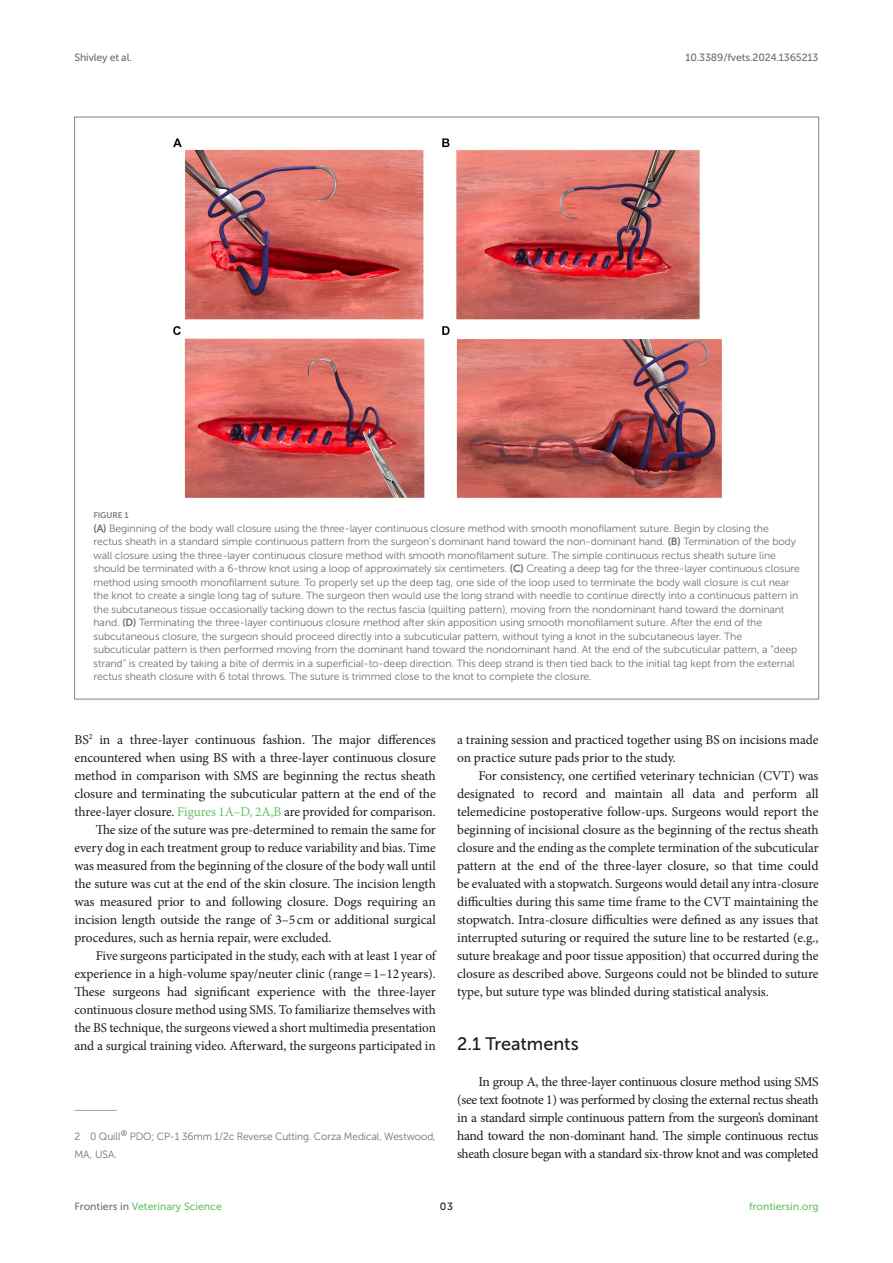
<style>
.page{position:relative;width:893px;height:1263px;background:#fff}
.page>*{position:absolute;margin:0;border:0;box-sizing:border-box;transform-origin:0 0}
.HEAD_2{font:18px "Museo Sans 500";color:#1b1c1b}
.TEXT{font:13.5px/18px "Minion Pro";letter-spacing:-.005em;color:#1b1c1b;text-align:justify}
.TEXT_FLUSH{font:13.5px/18px "Minion Pro";letter-spacing:-.025em;color:#1b1c1b;text-align:justify}
.FIG_LEG{font:10.5px/13.5px "Museo Sans 300";letter-spacing:-.01em;color:#706f70}
.FOOTNOTE{font:10.5px/18px "Museo Sans 300";letter-spacing:-.01em;color:#706f70}
.t1{font:10.5px "Museo Sans 500";color:#65c161}
.t2{font:10.5px "Museo Sans 500";letter-spacing:-.015em;color:#706f70}
.t3{font:10.5px "Museo Sans 500";color:#1b1c1b}
.FIG_HD{font:8.25px "Museo Sans 700";letter-spacing:-.01em;color:#7e7f7f}
.s1{font-family:"Museo Sans 700"}
.s2{color:#65c161}
.s3{font-family:"Minion Pro";font-size:22.5px;color:#7e7f7f}
.s4{color:#706f70}
</style>
<div class="page">
<hr style="left:74px;top:1110px;width:43px;height:1px;background:#a2a3a3">
<img style="left:173px;top:138px;width:549px;height:360px">
<p class="t2" style="left:74px;top:51px;width:59px">Shivley et al.</p>
<p class="t2" style="left:685px;top:51px;width:134px">10.3389/fvets.2024.1365213</p>
<p class="FIG_HD" style="left:94px;top:511px;width:37px">FIGURE 1</p>
<p class="FIG_LEG" style="left:94px;top:521px;width:708px"><span class="s1">(A)</span> Beginning of the body wall closure using the three-layer continuous closure method with smooth monofilament suture. Begin by closing the rectus sheath in a standard simple continuous pattern from the surgeon’s dominant hand toward the non-dominant hand. <span class="s1">(B)</span> Termination of the body wall closure using the three-layer continuous closure method with smooth monofilament suture. The simple continuous rectus sheath suture line should be terminated with a 6-throw knot using a loop of approximately six centimeters. <span class="s1">(C)</span> Creating a deep tag for the three-layer continuous closure method using smooth monofilament suture. To properly set up the deep tag, one side of the loop used to terminate the body wall closure is cut near the knot to create a single long tag of suture. The surgeon then would use the long strand with needle to continue directly into a continuous pattern in the subcutaneous tissue occasionally tacking down to the rectus fascia (quilting pattern), moving from the nondominant hand toward the dominant hand. <span class="s1">(D)</span> Terminating the three-layer continuous closure method after skin apposition using smooth monofilament suture. After the end of the subcutaneous closure, the surgeon should proceed directly into a subcuticular pattern, without tying a knot in the subcutaneous layer. The subcuticular pattern is then performed moving from the dominant hand toward the nondominant hand. At the end of the subcuticular pattern, a “deep strand” is created by taking a bite of dermis in a superficial-to-deep direction. This deep strand is then tied back to the initial tag kept from the external rectus sheath closure with 6 total throws. The suture is trimmed close to the knot to complete the closure.</p>
<p class="TEXT" style="left:74px;top:731px;width:363px">BS<sup>2</sup> in a three-layer continuous fashion. The major differences encountered when using BS with a three-layer continuous closure method in comparison with SMS are beginning the rectus sheath closure and terminating the subcuticular pattern at the end of the three-layer closure. <span class="s2">Figures 1A–D, 2A,B</span> are provided for comparison.</p>
<p class="TEXT" style="left:74px;top:821px;width:363px;text-indent:21px">The size of the suture was pre-determined to remain the same for every dog in each treatment group to reduce variability and bias. Time was measured from the beginning of the closure of the body wall until the suture was cut at the end of the skin closure. The incision length was measured prior to and following closure. Dogs requiring an incision length outside the range of 3–5cm or additional surgical procedures, such as hernia repair, were excluded.</p>
<p class="TEXT" style="left:74px;top:947px;width:363px;text-indent:21px">Five surgeons participated in the study, each with at least 1year of experience in a high-volume spay/neuter clinic (range=1–12years).<br>These surgeons had significant experience with the three-layer continuous closure method using SMS. To familiarize themselves with the BS technique, the surgeons viewed a short multimedia presentation and a surgical training video. Afterward, the surgeons participated in</p>
<p class="FOOTNOTE" style="left:74px;top:1127px;width:363px">2 0 Quill<span class="s3">®</span> PDO; CP-1 36 mm 1/2c Reverse Cutting. Corza Medical, Westwood,<br>MA, USA.</p>
<p class="TEXT" style="left:457px;top:731px;width:363px">a training session and practiced together using BS on incisions made on practice suture pads prior to the study.</p>
<p class="TEXT" style="left:457px;top:767px;width:363px;text-indent:21px">For consistency, one certified veterinary technician (CVT) was designated to record and maintain all data and perform all telemedicine postoperative follow-ups. Surgeons would report the beginning of incisional closure as the beginning of the rectus sheath closure and the ending as the complete termination of the subcuticular pattern at the end of the three-layer closure, so that time could be evaluated with a stopwatch. Surgeons would detail any intra-closure difficulties during this same time frame to the CVT maintaining the stopwatch. Intra-closure difficulties were defined as any issues that interrupted suturing or required the suture line to be restarted (e.g., suture breakage and poor tissue apposition) that occurred during the closure as described above. Surgeons could not be blinded to suture type, but suture type was blinded during statistical analysis.</p>
<p class="HEAD_2" style="left:457px;top:1034px;width:123px">2.1 Treatments</p>
<p class="TEXT_FLUSH" style="left:457px;top:1073px;width:363px;text-indent:21px">In group A, the three-layer continuous closure method using SMS (see text footnote 1) was performed by closing the external rectus sheath in a standard simple continuous pattern from the surgeon’s dominant hand toward the non-dominant hand. The simple continuous rectus sheath closure began with a standard six-throw knot and was completed</p>
<p class="t1" style="left:74px;top:1200px;width:149px"><span class="s4">Frontiers in</span> Veterinary Science</p>
<p class="t3" style="left:440px;top:1200px;width:15px">03</p>
<p class="t1" style="left:749px;top:1200px;width:71px">frontiersin.org</p>
</div>
